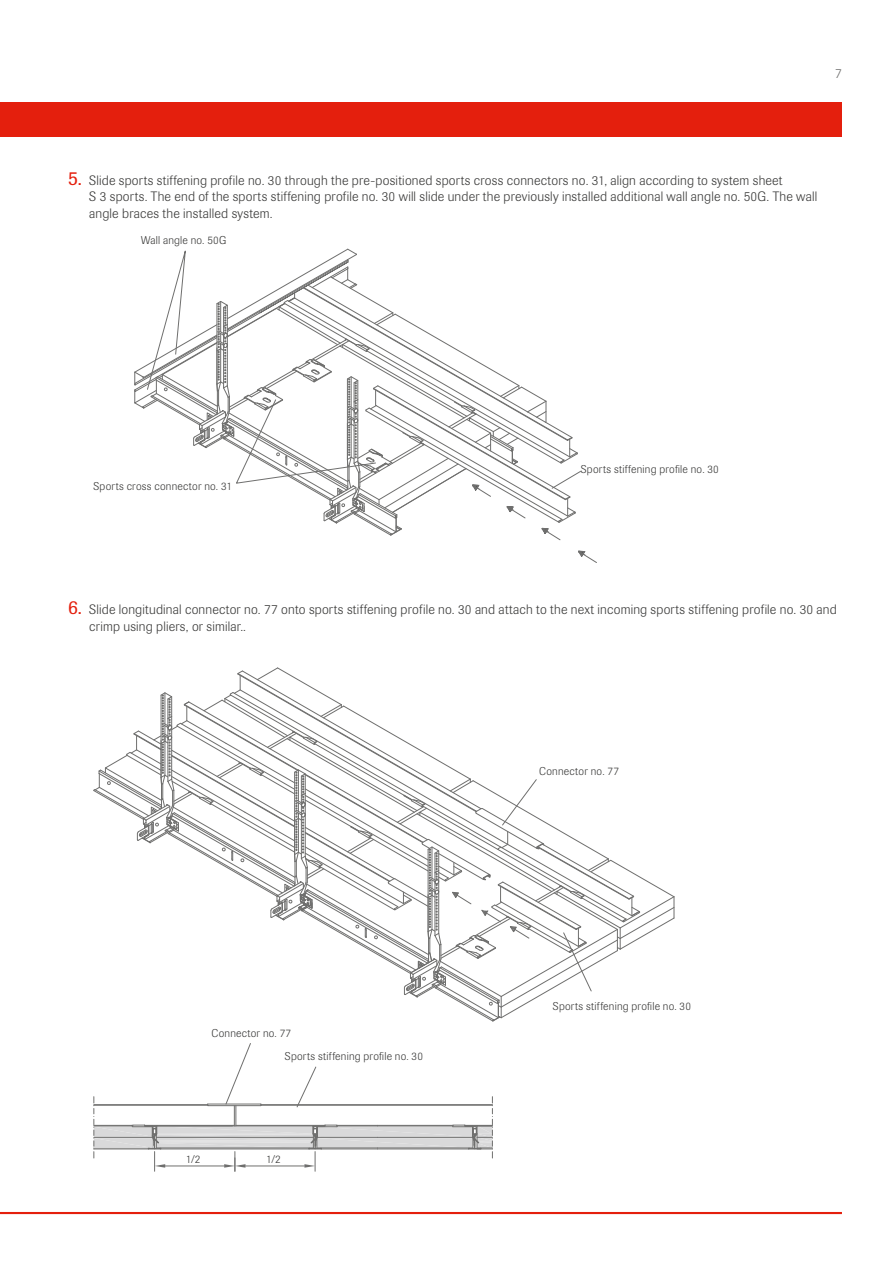
<style>
.page{position:relative;width:893px;height:1263px;background:#fff}
.page>*{position:absolute;margin:0;border:0;box-sizing:border-box;transform-origin:0 0}
.t1{font:300 13.5px/16.5px "Imago Pro";letter-spacing:.01em;color:#3b3b3a}
.t2{font:300 13.5px "Imago Pro";color:#6f6f6e}
.t3{font:300 11.25px "Imago Pro";letter-spacing:.02em;color:#3b3b3a}
.s1{font-weight:400;font-size:19.5px;color:#e41f0d}
</style>
<div class="page">
<div style="left:0;top:102px;width:842px;height:34px;background:#e41f0d"></div>
<hr style="left:0;top:1212px;width:842px;height:2px;background:#e41f0d">
<svg style="left:94px;top:668px;width:581px;height:353px"></svg>
<svg style="left:94px;top:1043px;width:399px;height:128px"></svg>
<svg style="left:578px;top:550px;width:19px;height:13px"></svg>
<svg style="left:134px;top:248px;width:447px;height:293px"></svg>
<p class="t2" style="left:835px;top:65px;width:8px">7</p>
<p class="t1" style="left:89px;top:172px;width:729px;text-indent:-21px"><span class="s1">5.</span> Slide sports stiffening profile no. 30 through the pre-positioned sports cross connectors no. 31, align according to system sheet<br>S 3 sports. The end of the sports stiffening profile no. 30 will slide under the previously installed additional wall angle no. 50G. The wall angle braces the installed system.</p>
<p class="t3" style="left:141px;top:232px;width:87px">Wall angle no. 50G</p>
<p class="t3" style="left:94px;top:479px;width:140px">Sports cross connector no. 31</p>
<p class="t3" style="left:581px;top:462px;width:140px">Sports stiffening profile no. 30</p>
<p class="t1" style="left:89px;top:601px;width:749px;text-indent:-21px"><span class="s1">6.</span> Slide longitudinal connector no. 77 onto sports stiffening profile no. 30 and attach to the next incoming sports stiffening profile no. 30 and crimp using pliers, or similar..</p>
<p class="t3" style="left:539px;top:764px;width:81px">Connector no. 77</p>
<p class="t3" style="left:212px;top:1025px;width:81px">Connector no. 77</p>
<p class="t3" style="left:285px;top:1048px;width:140px">Sports stiffening profile no. 30</p>
<p class="t3" style="left:186px;top:1152px;width:16px">1/2</p>
<p class="t3" style="left:266px;top:1152px;width:16px">1/2</p>
<p class="t3" style="left:553px;top:999px;width:140px">Sports stiffening profile no. 30</p>
</div>
